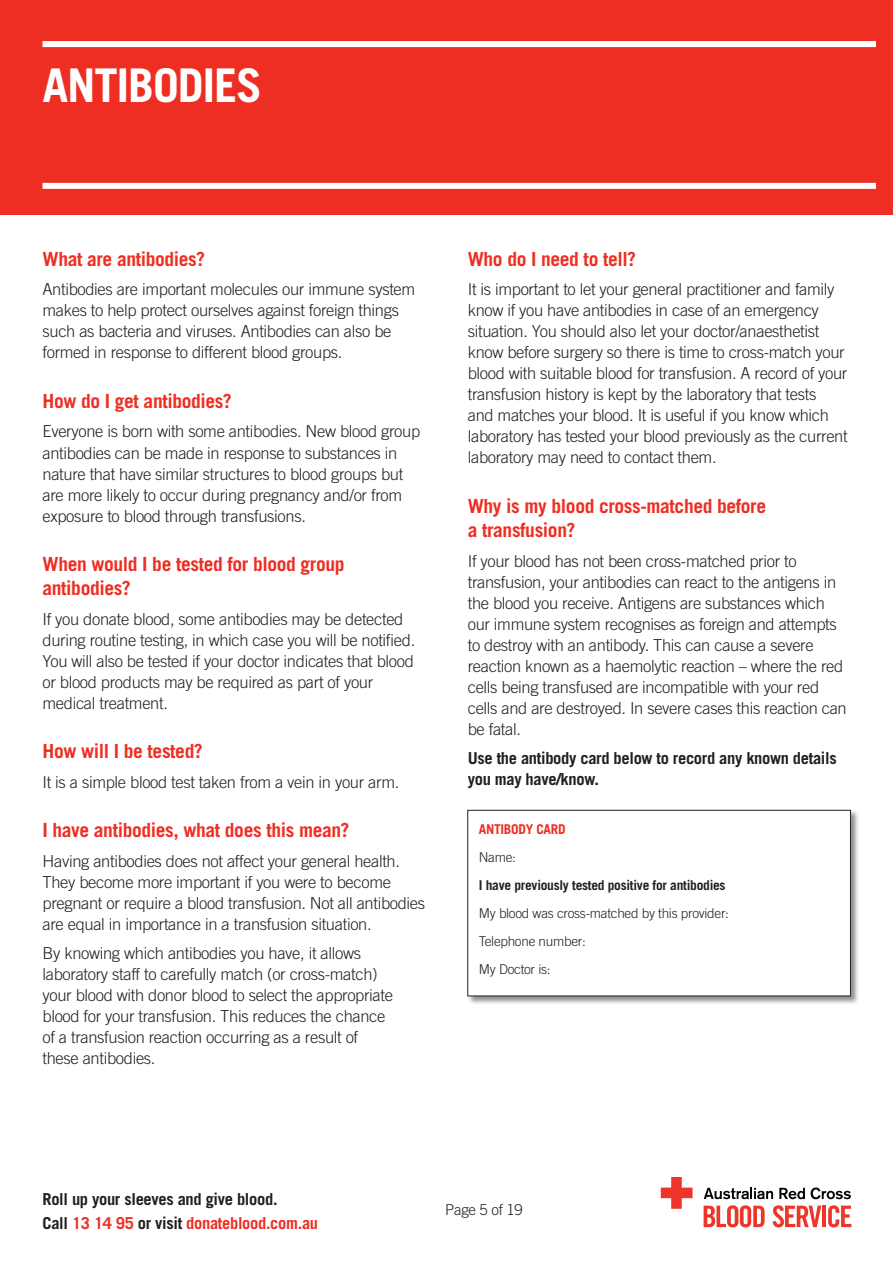
<style>
.page{position:relative;width:893px;height:1263px;background:#fff}
.page>*{position:absolute;margin:0;border:0;box-sizing:border-box;transform-origin:0 0}
.t1{font:700 46.5px "Trade Gothic";letter-spacing:-.025em;color:#fff}
.Subhead{font:700 19.5px/24px "Trade Gothic";letter-spacing:-.02em;color:#ee2e22}
.Body{font:300 16.5px/21px "Trade Gothic";letter-spacing:-.02em;color:#231f20}
.Body-2{font:700 16.5px/24px "Trade Gothic";letter-spacing:-.02em;color:#231f20}
.t2{font:300 15px "Trade Gothic";letter-spacing:-.02em;color:#231f20}
.t3{font:300 13.5px "Trade Gothic";letter-spacing:-.02em;color:#231f20}
.t4{font:700 13.5px "Trade Gothic";letter-spacing:-.02em;color:#231f20}
.t5{font:700 13.5px "Trade Gothic";letter-spacing:-.02em;color:#ee2e22}
.s1{color:#ee2e22}
</style>
<div class="page">
<svg style="left:704px;top:1188px;width:69px;height:11px"></svg>
<svg style="left:779px;top:1188px;width:26px;height:11px"></svg>
<svg style="left:811px;top:1187px;width:40px;height:12px"></svg>
<svg style="left:704px;top:1205px;width:61px;height:22px"></svg>
<svg style="left:773px;top:1205px;width:48px;height:22px"></svg>
<hr style="left:822px;top:1205px;width:4px;height:22px;background:#ee3529">
<svg style="left:828px;top:1205px;width:23px;height:22px"></svg>
<svg style="left:661px;top:1177px;width:31px;height:32px"></svg>
<div style="left:0;top:0;width:893px;height:215px;background:#ee2e22"></div>
<div style="left:43px;top:41px;width:833px;height:6px;background:#fff"></div>
<div style="left:43px;top:183px;width:833px;height:6px;background:#fff"></div>
<div style="left:467px;top:810px;width:392px;height:195px;background:#231f20;opacity:.5"></div>
<div style="left:468px;top:810px;width:382px;height:186px;background:#fff"></div>
<div style="left:468px;top:810px;width:383px;height:186px;border:1px solid #231f20"></div>
<p class="t1" style="left:43px;top:57px;width:221px">ANTIBODIES</p>
<p class="Subhead" style="left:43px;top:247px;width:164px">What are antibodies?</p>
<p class="Body" style="left:43px;top:279px;width:374px">Antibodies are important molecules our immune system makes to help protect ourselves against foreign things such as bacteria and viruses. Antibodies can also be formed in response to different blood groups.</p>
<p class="Subhead" style="left:43px;top:389px;width:191px">How do I get antibodies?</p>
<p class="Body" style="left:43px;top:421px;width:379px">Everyone is born with some antibodies. New blood group antibodies can be made in response to substances in nature that have similar structures to blood groups but are more likely to occur during pregnancy and/or from exposure to blood through transfusions.</p>
<p class="Subhead" style="left:43px;top:552px;width:303px">When would I be tested for blood group antibodies?</p>
<p class="Body" style="left:43px;top:608px;width:374px">If you donate blood, some antibodies may be detected during routine testing, in which case you will be notified.<br>You will also be tested if your doctor indicates that blood or blood products may be required as part of your medical treatment.</p>
<p class="Subhead" style="left:43px;top:739px;width:162px">How will I be tested?</p>
<p class="Body" style="left:43px;top:771px;width:358px">It is a simple blood test taken from a vein in your arm.</p>
<p class="Subhead" style="left:43px;top:818px;width:308px">I have antibodies, what does this mean?</p>
<p class="Body" style="left:43px;top:850px;width:384px">Having antibodies does not affect your general health.<br>They become more important if you were to become pregnant or require a blood transfusion. Not all antibodies are equal in importance in a transfusion situation.</p>
<p class="Body" style="left:43px;top:942px;width:352px">By knowing which antibodies you have, it allows laboratory staff to carefully match (or cross-match) your blood with donor blood to select the appropriate blood for your transfusion. This reduces the chance of a transfusion reaction occurring as a result of these antibodies.</p>
<p class="Subhead" style="left:468px;top:247px;width:170px">Who do I need to tell?</p>
<p class="Body" style="left:468px;top:279px;width:381px">It is important to let your general practitioner and family know if you have antibodies in case of an emergency situation. You should also let your doctor/anaesthetist know before surgery so there is time to cross-match your blood with suitable blood for transfusion. A record of your transfusion history is kept by the laboratory that tests<br>and matches your blood. It is useful if you know which laboratory has tested your blood previously as the current laboratory may need to contact them.</p>
<p class="Subhead" style="left:468px;top:494px;width:300px">Why is my blood cross-matched before a transfusion?</p>
<p class="Body" style="left:468px;top:550px;width:381px">If your blood has not been cross-matched prior to transfusion, your antibodies can react to the antigens in the blood you receive. Antigens are substances which our immune system recognises as foreign and attempts to destroy with an antibody. This can cause a severe reaction known as a haemolytic reaction – where the red cells being transfused are incompatible with your red cells and are destroyed. In severe cases this reaction can be fatal.</p>
<p class="Body-2" style="left:468px;top:747px;width:371px;line-height:21px">Use the antibody card below to record any known details you may have/know.</p>
<p class="t5" style="left:479px;top:821px;width:88px">ANTIBODY CARD</p>
<p class="t3" style="left:479px;top:849px;width:39px">Name:</p>
<p class="t4" style="left:479px;top:877px;width:248px">I have previously tested positive for antibodies</p>
<p class="t3" style="left:479px;top:905px;width:252px">My blood was cross-matched by this provider:</p>
<p class="t3" style="left:479px;top:933px;width:108px">Telephone number:</p>
<p class="t3" style="left:479px;top:961px;width:73px">My Doctor is:</p>
<p class="Body-2" style="left:43px;top:1186px;width:277px">Roll up your sleeves and give blood.<br>Call <span class="s1">13 14 95</span> or visit <span class="s1">donateblood.com.au</span></p>
<p class="t2" style="left:445px;top:1201px;width:79px">Page 5 of 19</p>
</div>
